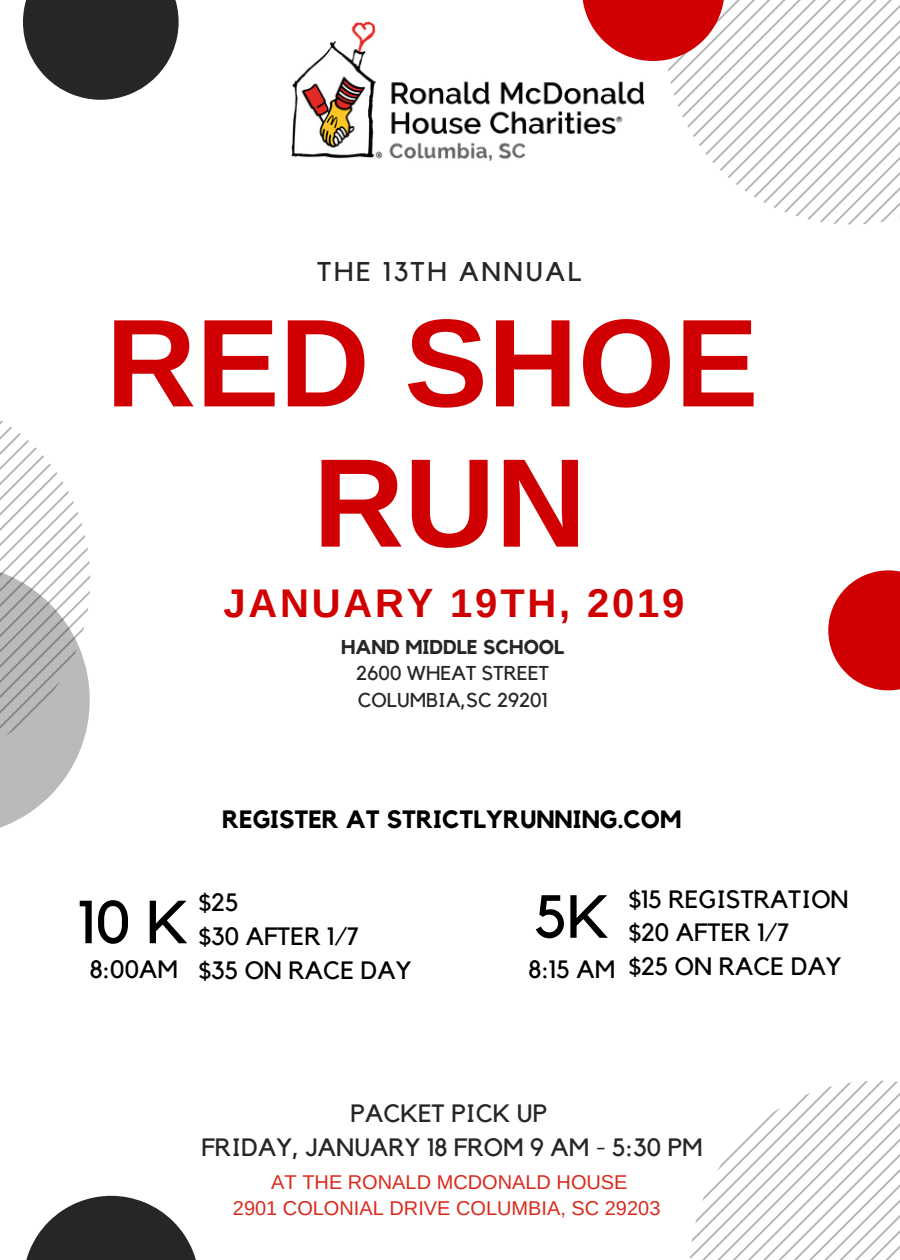
<style>
.page{position:relative;width:900px;height:1260px;background:#fff}
.page>*{position:absolute;margin:0;border:0;box-sizing:border-box;transform-origin:0 0}
.t1{font:700 126.25px "Arimo";color:#d00002}
.t2{font:700 125px "Arimo";color:#d00002}
.t3{font:60px "Kollektif";color:#000}
.t4{font:700 40px "Arimo";letter-spacing:.07em;color:#d00002}
.t5{font:27px "Kollektif";letter-spacing:.095em;color:#262626}
.t6{font:25px/33.8px "Kollektif";color:#000}
.t7{font:25px/33.8px "Kollektif";color:#262626;text-align:center}
.t8{font:700 25px "Kollektif";color:#000}
.t9{font:20px/26.2px "Arimo";color:#da291c;text-align:center}
.t10{font:20px/26.2px "Kollektif";color:#262626}
.t11{font:700 20px "Kollektif";color:#262626}
</style>
<div class="page">
<svg style="left:23px;top:0;width:156px;height:100px"></svg>
<svg style="left:828px;top:570px;width:72px;height:120px"></svg>
<svg style="left:690px;top:1081px;width:210px;height:179px"></svg>
<svg style="left:582px;top:0;width:318px;height:224px"></svg>
<svg style="left:0;top:421px;width:90px;height:407px"></svg>
<img style="left:291px;top:19px;width:353px;height:143px">
<svg style="left:26px;top:1196px;width:170px;height:64px"></svg>
<p class="t5" style="left:318px;top:260px;width:265px">THE 13TH ANNUAL</p>
<h2 class="t2" style="left:106px;top:293px;width:654px">RED SHOE</h2>
<h1 class="t1" style="left:313px;top:432px;width:275px">RUN</h1>
<h3 class="t4" style="left:223px;top:581px;width:462px">JANUARY 19TH, 2019</h3>
<p class="t11" style="left:341px;top:638px;width:225px">HAND MIDDLE SCHOOL</p>
<p class="t10" style="left:356px;top:661px;width:195px">2600 WHEAT STREET<br>COLUMBIA,SC 29201</p>
<p class="t8" style="left:222px;top:808px;width:461px">REGISTER AT STRICTLYRUNNING.COM</p>
<h3 class="t3" style="left:78px;top:895px;width:112px">10 K</h3>
<p class="t6" style="left:90px;top:953px;width:90px">8:00AM</p>
<p class="t6" style="left:199px;top:887px;width:214px">$25<br>$30 AFTER 1/7<br>$35 ON RACE DAY</p>
<h3 class="t3" style="left:535px;top:889px;width:76px">5K</h3>
<p class="t6" style="left:528px;top:953px;width:88px">8:15 AM</p>
<p class="t6" style="left:629px;top:883px;width:221px">$15 REGISTRATION $20 AFTER 1/7<br>$25 ON RACE DAY</p>
<p class="t7" style="left:201px;top:1097px;width:503px">PACKET PICK UP<br>FRIDAY, JANUARY 18 FROM 9 AM - 5:30 PM</p>
<p class="t9" style="left:233px;top:1169px;width:429px">AT THE RONALD MCDONALD HOUSE<br>2901 COLONIAL DRIVE COLUMBIA, SC 29203</p>
</div>
